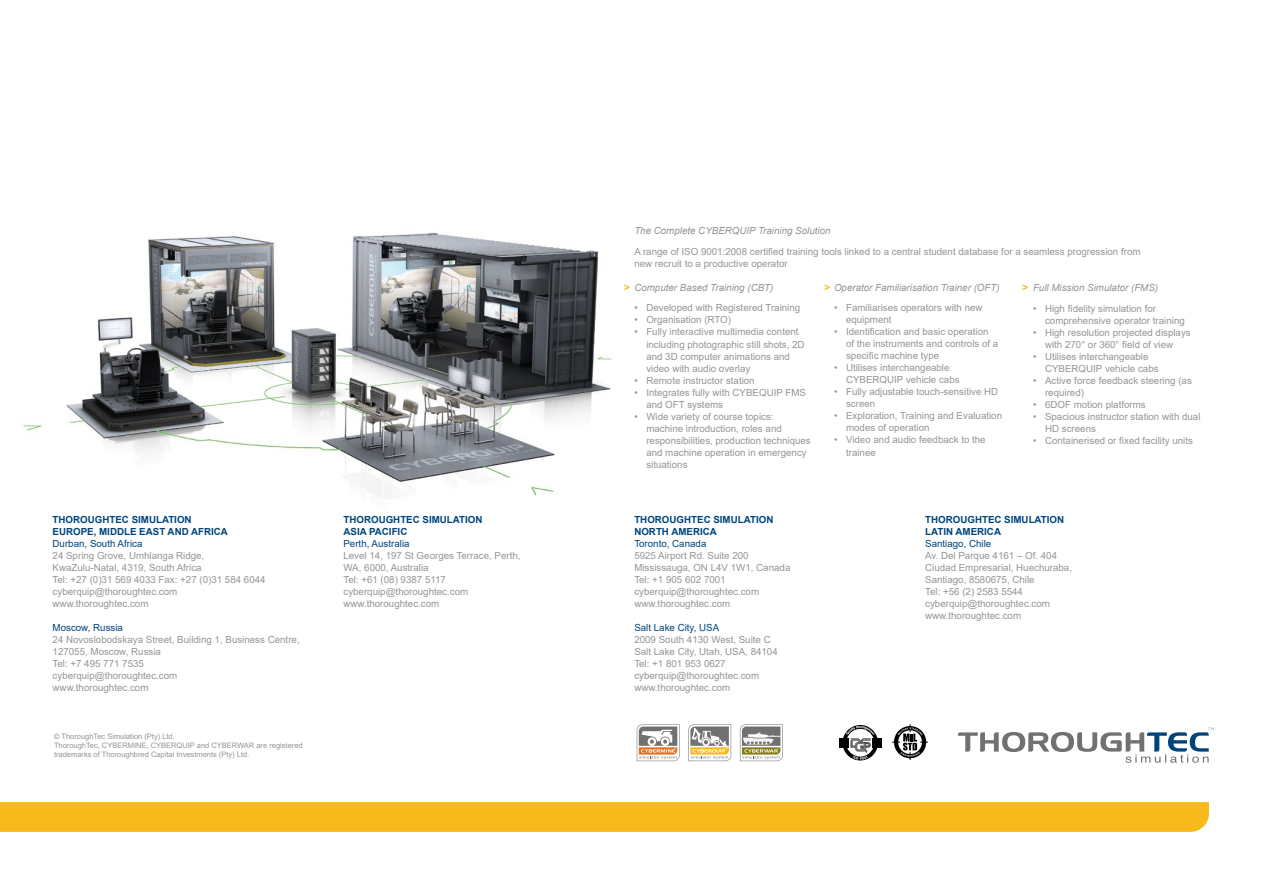
<style>
.page{position:relative;width:1263px;height:893px;background:#fff}
.page>*{position:absolute;margin:0;border:0;box-sizing:border-box;transform-origin:0 0}
.t1{font:9.75px/12px "Arial";color:#939598}
.t2{font:700 9.75px/12px "Arial";color:#00447c}
.t3{font:italic 9.75px "Arial";color:#939598}
.t4{font:9.75px "Arial";color:#00447c}
.t5{font:7.5px/9px "Arial";color:#939598}
.s1{font-weight:700;font-style:normal;font-size:10.5px;color:#f8ba1a}
</style>
<div class="page">
<img style="left:23px;top:232px;width:589px;height:266px">
<div style="left:0;top:802px;width:1209px;height:30px;background:#f8ba1a"></div>
<svg style="left:688px;top:724px;width:43px;height:37px"></svg>
<svg style="left:958px;top:727px;width:256px;height:36px"></svg>
<svg style="left:637px;top:724px;width:43px;height:37px"></svg>
<svg style="left:740px;top:724px;width:43px;height:37px"></svg>
<svg style="left:892px;top:724px;width:36px;height:36px"></svg>
<svg style="left:839px;top:725px;width:43px;height:35px"></svg>
<p class="t2" style="left:53px;top:513px;width:177px">THOROUGHTEC SIMULATION<br>EUROPE, MIDDLE EAST AND AFRICA</p>
<p class="t4" style="left:53px;top:536px;width:91px">Durban, South Africa</p>
<p class="t1" style="left:53px;top:549px;width:215px">24 Spring Grove, Umhlanga Ridge, KwaZulu-Natal, 4319, South Africa<br>Tel: +27 (0)31 569 4033 Fax: +27 (0)31 584 6044 cyberquip@thoroughtec.com www.thoroughtec.com</p>
<p class="t4" style="left:53px;top:620px;width:72px">Moscow, Russia</p>
<p class="t1" style="left:53px;top:633px;width:249px">24 Novoslobodskaya Street, Building 1, Business Centre,<br>127055, Moscow, Russia<br>Tel: +7 495 771 7535<br>cyberquip@thoroughtec.com<br>www.thoroughtec.com</p>
<p class="t5" style="left:54px;top:732px;width:250px">© ThoroughTec Simulation (Pty) Ltd.<br>ThoroughTec, CYBERMINE, CYBERQUIP and CYBERWAR are registered trademarks of Thoroughbred Capital Investments (Pty) Ltd.</p>
<p class="t2" style="left:343px;top:513px;width:141px">THOROUGHTEC SIMULATION<br>ASIA PACIFIC</p>
<p class="t4" style="left:343px;top:536px;width:68px">Perth, Australia</p>
<p class="t1" style="left:343px;top:549px;width:179px">Level 14, 197 St Georges Terrace, Perth,<br>WA, 6000, Australia<br>Tel: +61 (08) 9387 5117 cyberquip@thoroughtec.com www.thoroughtec.com</p>
<p class="t3" style="left:634px;top:224px;width:198px">The Complete CYBERQUIP Training Solution</p>
<p class="t1" style="left:634px;top:245px;width:508px">A range of ISO 9001:2008 certified training tools linked to a central student database for a seamless progression from new recruit to a productive operator</p>
<p class="t3" style="left:824px;top:281px;width:177px"><span class="s1">&gt;</span> Operator Familiarisation Trainer (OFT)</p>
<p class="t1" style="left:846px;top:302px;width:138px;text-indent:-12px">• Familiarises operators with new equipment</p>
<p class="t1" style="left:846px;top:326px;width:154px;text-indent:-12px">• Identification and basic operation of the instruments and controls of a specific machine type</p>
<p class="t1" style="left:846px;top:362px;width:115px;text-indent:-12px">• Utilises interchangeable<br>CYBERQUIP vehicle cabs</p>
<p class="t1" style="left:846px;top:386px;width:154px;text-indent:-12px">• Fully adjustable touch-sensitive HD screen</p>
<p class="t1" style="left:846px;top:410px;width:158px;text-indent:-12px">• Exploration, Training and Evaluation modes of operation</p>
<p class="t1" style="left:846px;top:434px;width:141px;text-indent:-12px">• Video and audio feedback to the trainee</p>
<p class="t3" style="left:624px;top:281px;width:151px"><span class="s1">&gt;</span> Computer Based Training (CBT)</p>
<p class="t1" style="left:634px;top:302px;width:167px">• Developed with Registered Training</p>
<p class="t1" style="left:634px;top:314px;width:98px">• Organisation (RTO)</p>
<p class="t1" style="left:646px;top:326px;width:160px;text-indent:-12px">• Fully interactive multimedia content including photographic still shots, 2D and 3D computer animations and video with audio overlay</p>
<p class="t1" style="left:634px;top:374px;width:122px">• Remote instructor station</p>
<p class="t1" style="left:646px;top:386px;width:161px;text-indent:-12px">• Integrates fully with CYBEQUIP FMS and OFT systems</p>
<p class="t1" style="left:646px;top:410px;width:166px;text-indent:-12px">• Wide variety of course topics: machine introduction, roles and responsibilities, production techniques and machine operation in emergency situations</p>
<p class="t3" style="left:1022px;top:281px;width:137px"><span class="s1">&gt;</span> Full Mission Simulator (FMS)</p>
<p class="t1" style="left:1045px;top:302px;width:141px;text-indent:-12px">• High fidelity simulation for comprehensive operator training</p>
<p class="t1" style="left:1033px;top:326px;width:159px;text-align:center">• High resolution projected displays with 270° or 360° field of view</p>
<p class="t1" style="left:1045px;top:350px;width:115px;text-indent:-12px">• Utilises interchangeable<br>CYBERQUIP vehicle cabs</p>
<p class="t1" style="left:1045px;top:374px;width:148px;text-indent:-12px">• Active force feedback steering (as required)</p>
<p class="t1" style="left:1033px;top:398px;width:114px">• 6DOF motion platforms</p>
<p class="t1" style="left:1045px;top:410px;width:157px;text-indent:-12px">• Spacious instructor station with dual<br>HD screens</p>
<p class="t1" style="left:1033px;top:434px;width:161px">• Containerised or fixed facility units</p>
<p class="t2" style="left:634px;top:513px;width:141px">THOROUGHTEC SIMULATION<br>NORTH AMERICA</p>
<p class="t4" style="left:634px;top:536px;width:74px">Toronto, Canada</p>
<p class="t1" style="left:634px;top:549px;width:158px">5925 Airport Rd. Suite 200<br>Mississauga, ON L4V 1W1, Canada<br>Tel: +1 905 602 7001 cyberquip@thoroughtec.com www.thoroughtec.com</p>
<p class="t4" style="left:634px;top:620px;width:86px">Salt Lake City, USA</p>
<p class="t1" style="left:634px;top:633px;width:145px">2009 South 4130 West, Suite C<br>Salt Lake City, Utah, USA, 84104<br>Tel: +1 801 953 0627 cyberquip@thoroughtec.com www.thoroughtec.com</p>
<p class="t2" style="left:925px;top:513px;width:141px">THOROUGHTEC SIMULATION<br>LATIN AMERICA</p>
<p class="t4" style="left:925px;top:536px;width:68px">Santiago, Chile</p>
<p class="t1" style="left:925px;top:549px;width:148px">Av. Del Parque 4161 – Of. 404<br>Ciudad Empresarial, Huechuraba,<br>Santiago, 8580675, Chile<br>Tel: +56 (2) 2583 5544 cyberquip@thoroughtec.com www.thoroughtec.com</p>
</div>
